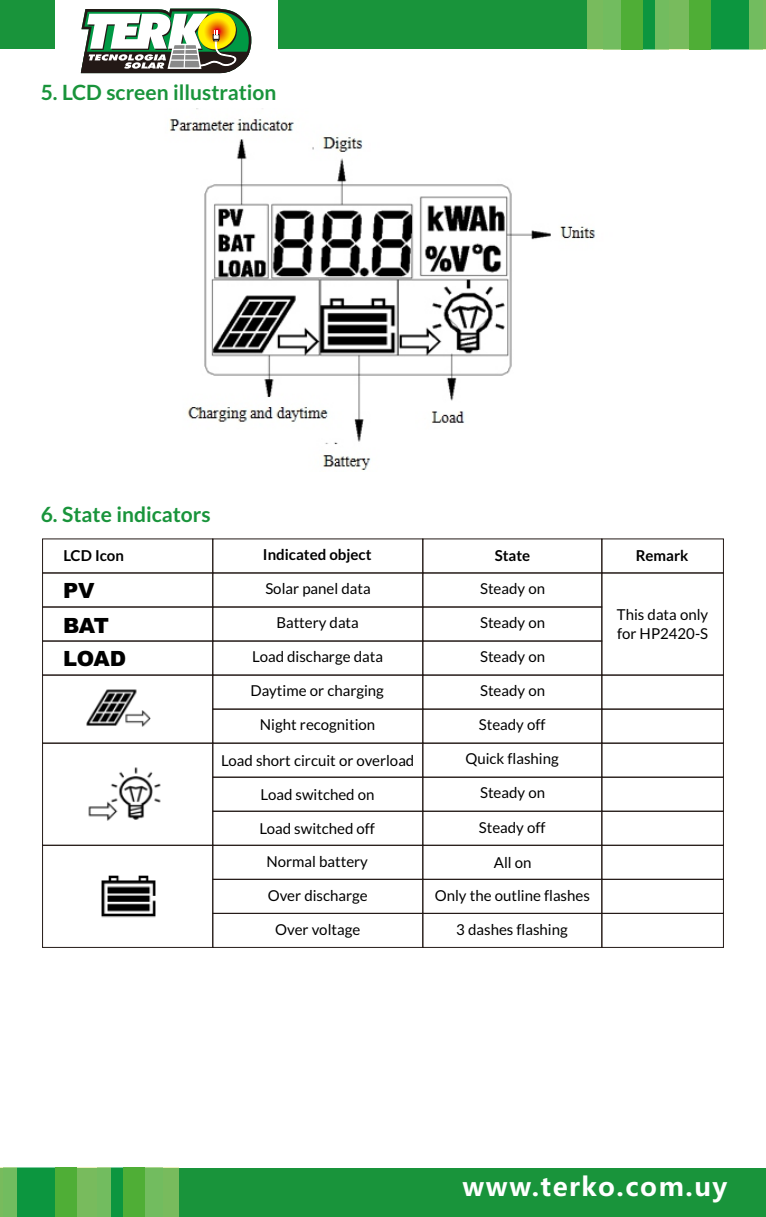
<style>
.page{position:relative;width:766px;height:1217px;background:#fff}
.page>*{position:absolute;margin:0;border:0;box-sizing:border-box;transform-origin:0 0}
.t1{font:700 25.8px "Microsoft Ya Hei";letter-spacing:.06em;color:#fff}
.t2{font:700 21px "Lato";color:#19943b}
.t3{font:900 21px/34.2px "Arial";letter-spacing:-.015em;color:#000}
.t4{font:15px/32.7px "Lato";color:#000;text-align:center}
.t5{font:700 15px "Lato";color:#000}
</style>
<div class="page">
<img style="left:169px;top:108px;width:427px;height:362px">
<div style="left:42px;top:572px;width:171px;height:35px;border:1px solid #231916"></div>
<div style="left:42px;top:606px;width:171px;height:35px;border:1px solid #231916"></div>
<div style="left:42px;top:640px;width:171px;height:35px;border:1px solid #231916"></div>
<div style="left:42px;top:674px;width:171px;height:69px;border:1px solid #231916"></div>
<div style="left:42px;top:742px;width:171px;height:103px;border:1px solid #231916"></div>
<div style="left:42px;top:844px;width:171px;height:103px;border:1px solid #231916"></div>
<div style="left:212px;top:572px;width:211px;height:35px;border:1px solid #231916"></div>
<div style="left:212px;top:606px;width:211px;height:35px;border:1px solid #231916"></div>
<div style="left:212px;top:640px;width:211px;height:35px;border:1px solid #231916"></div>
<div style="left:212px;top:674px;width:211px;height:35px;border:1px solid #231916"></div>
<div style="left:212px;top:708px;width:211px;height:35px;border:1px solid #231916"></div>
<div style="left:212px;top:742px;width:211px;height:35px;border:1px solid #231916"></div>
<div style="left:212px;top:776px;width:211px;height:35px;border:1px solid #231916"></div>
<div style="left:212px;top:810px;width:211px;height:35px;border:1px solid #231916"></div>
<div style="left:212px;top:844px;width:211px;height:35px;border:1px solid #231916"></div>
<div style="left:212px;top:878px;width:211px;height:35px;border:1px solid #231916"></div>
<div style="left:212px;top:912px;width:211px;height:35px;border:1px solid #231916"></div>
<div style="left:422px;top:572px;width:180px;height:35px;border:1px solid #231916"></div>
<div style="left:422px;top:606px;width:180px;height:35px;border:1px solid #231916"></div>
<div style="left:422px;top:640px;width:180px;height:35px;border:1px solid #231916"></div>
<div style="left:422px;top:674px;width:180px;height:35px;border:1px solid #231916"></div>
<div style="left:422px;top:708px;width:180px;height:35px;border:1px solid #231916"></div>
<div style="left:422px;top:742px;width:180px;height:35px;border:1px solid #231916"></div>
<div style="left:422px;top:776px;width:180px;height:35px;border:1px solid #231916"></div>
<div style="left:422px;top:810px;width:180px;height:35px;border:1px solid #231916"></div>
<div style="left:422px;top:844px;width:180px;height:35px;border:1px solid #231916"></div>
<div style="left:422px;top:878px;width:180px;height:35px;border:1px solid #231916"></div>
<div style="left:422px;top:912px;width:180px;height:35px;border:1px solid #231916"></div>
<div style="left:601px;top:572px;width:122px;height:103px;border:1px solid #231916"></div>
<div style="left:601px;top:674px;width:122px;height:35px;border:1px solid #231916"></div>
<div style="left:601px;top:708px;width:122px;height:35px;border:1px solid #231916"></div>
<div style="left:601px;top:742px;width:122px;height:35px;border:1px solid #231916"></div>
<div style="left:601px;top:776px;width:122px;height:35px;border:1px solid #231916"></div>
<div style="left:601px;top:810px;width:122px;height:35px;border:1px solid #231916"></div>
<div style="left:601px;top:844px;width:122px;height:35px;border:1px solid #231916"></div>
<div style="left:601px;top:878px;width:122px;height:35px;border:1px solid #231916"></div>
<div style="left:601px;top:912px;width:122px;height:35px;border:1px solid #231916"></div>
<img style="left:87px;top:689px;width:63px;height:38px">
<img style="left:88px;top:767px;width:73px;height:54px">
<img style="left:101px;top:875px;width:55px;height:43px">
<div style="left:0;top:1167px;width:765px;height:49px;background:#19943b"></div>
<div style="left:97px;top:1167px;width:65px;height:49px;background:#094;opacity:.5"></div>
<div style="left:3px;top:1167px;width:66px;height:49px;background:#0c963f"></div>
<div style="left:69px;top:1167px;width:41px;height:49px;background:#78bb5d"></div>
<div style="left:0;top:1167px;width:17px;height:49px;background:#72bc5f"></div>
<div style="left:137px;top:1167px;width:41px;height:49px;background:#72bc5f"></div>
<div style="left:55px;top:1167px;width:22px;height:49px;background:#4fae36"></div>
<div style="left:123px;top:1167px;width:22px;height:49px;background:#4fae36"></div>
<div style="left:0;top:0;width:765px;height:49px;background:#19943b"></div>
<div style="left:603px;top:0;width:66px;height:49px;background:#094;opacity:.5"></div>
<div style="left:696px;top:0;width:66px;height:49px;background:#0c963f"></div>
<div style="left:655px;top:0;width:42px;height:49px;background:#78bb5d"></div>
<div style="left:748px;top:0;width:17px;height:49px;background:#72bc5f"></div>
<div style="left:587px;top:0;width:42px;height:49px;background:#72bc5f"></div>
<div style="left:688px;top:0;width:22px;height:49px;background:#4fae36"></div>
<div style="left:620px;top:0;width:22px;height:49px;background:#4fae36"></div>
<div style="left:55px;top:0;width:222px;height:58px;background:#fff"></div>
<svg style="left:81px;top:9px;width:170px;height:64px"></svg>
<hr style="left:171px;top:59px;width:28px;height:2px;background:#fff">
<h2 class="t2" style="left:41px;top:83px;width:237px">5. LCD screen illustration</h2>
<h2 class="t2" style="left:41px;top:505px;width:171px">6. State indicators</h2>
<p class="t5" style="left:63px;top:549px;width:62px">LCD Icon</p>
<h2 class="t3" style="left:63px;top:575px;width:65px">PV<br>BAT<br>LOAD</h2>
<p class="t5" style="left:263px;top:548px;width:110px">Indicated object</p>
<p class="t5" style="left:494px;top:549px;width:37px">State</p>
<p class="t5" style="left:635px;top:549px;width:54px">Remark</p>
<p class="t4" style="left:265px;top:573px;width:107px">Solar panel data</p>
<p class="t4" style="left:276px;top:607px;width:84px">Battery data</p>
<p class="t4" style="left:252px;top:641px;width:132px">Load discharge data</p>
<p class="t4" style="left:250px;top:675px;width:135px">Daytime or charging</p>
<p class="t4" style="left:260px;top:709px;width:117px">Night recognition</p>
<p class="t4" style="left:221px;top:744px;width:195px">Load short circuit or overload</p>
<p class="t4" style="left:260px;top:778px;width:115px">Load switched on</p>
<p class="t4" style="left:259px;top:812px;width:117px">Load switched off<br>Normal battery</p>
<p class="t4" style="left:268px;top:879px;width:101px">Over discharge</p>
<p class="t4" style="left:275px;top:913px;width:86px">Over voltage</p>
<p class="t4" style="left:480px;top:573px;width:66px">Steady on</p>
<p class="t4" style="left:480px;top:607px;width:66px">Steady on</p>
<p class="t4" style="left:480px;top:641px;width:66px">Steady on</p>
<p class="t4" style="left:480px;top:675px;width:66px">Steady on</p>
<p class="t4" style="left:478px;top:709px;width:68px">Steady off</p>
<p class="t4" style="left:465px;top:743px;width:95px">Quick flashing</p>
<p class="t4" style="left:480px;top:777px;width:66px">Steady on</p>
<p class="t4" style="left:478px;top:811px;width:68px">Steady off</p>
<p class="t4" style="left:434px;top:846px;width:157px">All on<br>Only the outline flashes</p>
<p class="t4" style="left:456px;top:913px;width:113px">3 dashes flashing</p>
<p class="t4" style="left:616px;top:606px;width:93px;line-height:18px;text-align:left">This data only for HP2420-S</p>
<h1 class="t1" style="left:462px;top:1174px;width:266px">www.terko.com.uy</h1>
</div>
